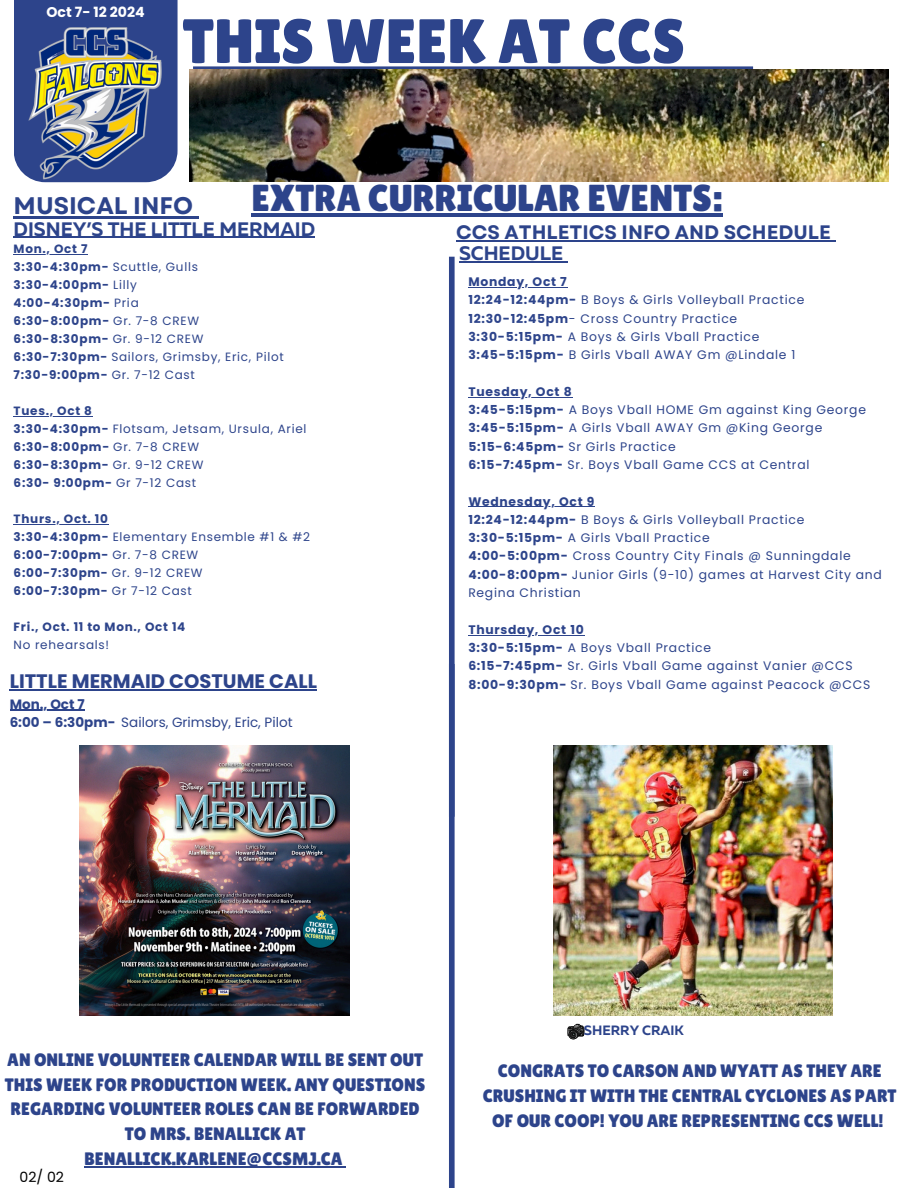
<style>
.page{position:relative;width:918px;height:1188px;background:#fff}
.page>*{position:absolute;margin:0;border:0;box-sizing:border-box;transform-origin:0 0}
.t1{font:62.55px "Lilita One";color:#2d448b}
.t2{font:37.5px "Lilita One";color:#2d448b}
.t3{font:700 24px "Garet";color:#2d448b}
.t4{font:700 19.5px "Muller";color:#2d448b}
.t5{font:700 19.5px "Garet";color:#2d448b}
.t6{font:700 19.5px "Poppins";color:#2d448b}
.t7{font:18px/24.8px "Lilita One";color:#2d448b;text-align:center}
.t8{font:700 14.1px "Poppins";color:#fff}
.t9{font:14.1px "Poppins";color:#000}
.t10{font:13.5px/18px "Poppins";color:#2d448b}
.t11{font:700 13.5px "Muller";color:#2d448b}
.t12{font:12.3px/18.3px "Poppins";letter-spacing:.06em;color:#2d448b}
.t13{font:700 12.3px "Poppins";letter-spacing:.06em;color:#2d448b}
.t14{font:700 12px/18px "Poppins";letter-spacing:.06em;color:#2d448b}
.t15{font:12px "Poppins";letter-spacing:.06em;color:#2d448b}
.s1{font-weight:400}
.s2{font-weight:700}
</style>
<div class="page">
<div style="left:14px;top:0;width:164px;height:177px;background:#2d448b"></div>
<div style="left:193px;top:66px;width:560px;height:6px;background:#2d448b"></div>
<img style="left:25px;top:26px;width:138px;height:156px">
<div style="left:449px;top:257px;width:6px;height:560px;background:#2d448b"></div>
<img style="left:190px;top:69px;width:698px;height:113px">
<div style="left:449px;top:664px;width:6px;height:524px;background:#2d448b"></div>
<img style="left:80px;top:745px;width:270px;height:270px">
<img style="left:554px;top:745px;width:279px;height:270px">
<svg style="left:568px;top:1024px;width:17px;height:16px"></svg>
<hr style="left:14px;top:254px;width:74px;height:1px;background:#2d448b">
<hr style="left:14px;top:416px;width:79px;height:1px;background:#2d448b">
<hr style="left:14px;top:524px;width:95px;height:1px;background:#2d448b">
<hr style="left:468px;top:287px;width:100px;height:1px;background:#2d448b">
<hr style="left:468px;top:397px;width:104px;height:1px;background:#2d448b">
<hr style="left:468px;top:506px;width:127px;height:1px;background:#2d448b">
<hr style="left:468px;top:635px;width:117px;height:1px;background:#2d448b">
<hr style="left:456px;top:240px;width:375px;height:1px;background:#2d448b">
<hr style="left:14px;top:237px;width:301px;height:1px;background:#2d448b">
<hr style="left:251px;top:213px;width:472px;height:4px;background:#2d448b">
<hr style="left:14px;top:216px;width:179px;height:3px;background:#2d448b">
<svg style="left:193px;top:216px;width:6px;height:3px"></svg>
<hr style="left:10px;top:689px;width:307px;height:2px;background:#2d448b">
<hr style="left:10px;top:710px;width:75px;height:1px;background:#2d448b">
<hr style="left:459px;top:261px;width:104px;height:1px;background:#2d448b">
<hr style="left:84px;top:1166px;width:259px;height:1px;background:#2d448b">
<p class="t8" style="left:47px;top:2px;width:100px">Oct 7- 12 2024</p>
<p class="t1" style="left:183px;top:5px;width:504px">THIS WEEK AT CCS</p>
<p class="t3" style="left:14px;top:188px;width:181px">MUSICAL INFO</p>
<p class="t2" style="left:251px;top:176px;width:473px">EXTRA CURRICULAR EVENTS:</p>
<p class="t4" style="left:14px;top:221px;width:303px">DISNEY’S THE LITTLE MERMAID</p>
<p class="t5" style="left:456px;top:218px;width:376px">CCS ATHLETICS INFO AND SCHEDULE</p>
<p class="t14" style="left:14px;top:240px;width:272px">Mon., Oct 7<br>3:30-4:30pm- <span class="s1">Scuttle, Gulls<br></span>3:30-4:00pm- <span class="s1">Lilly<br></span>4:00-4:30pm- <span class="s1">Pria<br></span>6:30-8:00pm- <span class="s1">Gr. 7-8 CREW<br></span>6:30-8:30pm- <span class="s1">Gr. 9-12 CREW<br></span>6:30-7:30pm- <span class="s1">Sailors, Grimsby, Eric, Pilot<br></span>7:30-9:00pm- <span class="s1">Gr. 7-12 Cast</span></p>
<p class="t14" style="left:14px;top:402px;width:294px">Tues., Oct 8<br>3:30-4:30pm- <span class="s1">Flotsam, Jetsam, Ursula, Ariel<br></span>6:30-8:00pm- <span class="s1">Gr. 7-8 CREW<br></span>6:30-8:30pm- <span class="s1">Gr. 9-12 CREW<br></span>6:30- 9:00pm- <span class="s1">Gr 7-12 Cast</span></p>
<p class="t14" style="left:14px;top:510px;width:298px">Thurs., Oct. 10<br>3:30-4:30pm- <span class="s1">Elementary Ensemble #1 &amp; #2<br></span>6:00-7:00pm- <span class="s1">Gr. 7-8 CREW<br></span>6:00-7:30pm- <span class="s1">Gr. 9-12 CREW<br></span>6:00-7:30pm- <span class="s1">Gr 7-12 Cast</span></p>
<p class="t14" style="left:14px;top:618px;width:173px">Fri., Oct. 11 to Mon., Oct 14</p>
<p class="t15" style="left:14px;top:636px;width:97px">No rehearsals!</p>
<h3 class="t6" style="left:10px;top:668px;width:309px">LITTLE MERMAID COSTUME CALL</h3>
<p class="t10" style="left:10px;top:695px;width:284px"><span class="s2">Mon., Oct 7<br>6:00 – 6:30pm-</span> Sailors, Grimsby, Eric, Pilot</p>
<p class="t4" style="left:459px;top:245px;width:106px">SCHEDULE</p>
<h3 class="t13" style="left:468px;top:273px;width:100px">Monday, Oct 7</h3>
<h4 class="t12" style="left:468px;top:291px;width:338px"><span class="s2">12:24-12:44pm-</span> B Boys &amp; Girls Volleyball Practice</h4>
<h4 class="t12" style="left:468px;top:309px;width:270px"><span class="s2">12:30-12:45pm</span>- Cross Country Practice</h4>
<h4 class="t12" style="left:468px;top:327px;width:293px"><span class="s2">3:30-5:15pm-</span> A Boys &amp; Girls Vball Practice</h4>
<p class="t12" style="left:468px;top:346px;width:328px"><span class="s2">3:45-5:15pm-</span> B Girls Vball AWAY Gm @Lindale 1</p>
<p class="t13" style="left:468px;top:383px;width:105px">Tuesday, Oct 8</p>
<p class="t12" style="left:468px;top:401px;width:399px"><span class="s2">3:45-5:15pm-</span> A Boys Vball HOME Gm against King George</p>
<p class="t12" style="left:468px;top:419px;width:356px"><span class="s2">3:45-5:15pm-</span> A Girls Vball AWAY Gm @King George</p>
<p class="t12" style="left:468px;top:437px;width:209px"><span class="s2">5:15-6:45pm-</span> Sr Girls Practice</p>
<p class="t12" style="left:468px;top:455px;width:343px"><span class="s2">6:15-7:45pm-</span> Sr. Boys Vball Game CCS at Central</p>
<p class="t13" style="left:468px;top:493px;width:128px">Wednesday, Oct 9</p>
<p class="t12" style="left:468px;top:510px;width:338px"><span class="s2">12:24-12:44pm-</span> B Boys &amp; Girls Volleyball Practice</p>
<p class="t12" style="left:468px;top:529px;width:243px"><span class="s2">3:30-5:15pm-</span> A Girls Vball Practice</p>
<p class="t12" style="left:468px;top:547px;width:384px"><span class="s2">4:00-5:00pm-</span> Cross Country City Finals @ Sunningdale</p>
<p class="t12" style="left:468px;top:565px;width:415px"><span class="s2">4:00-8:00pm-</span> Junior Girls (9-10) games at Harvest City and<br>Regina Christian</p>
<p class="t13" style="left:468px;top:621px;width:117px">Thursday, Oct 10</p>
<p class="t12" style="left:468px;top:639px;width:244px"><span class="s2">3:30-5:15pm-</span> A Boys Vball Practice</p>
<p class="t12" style="left:468px;top:657px;width:386px"><span class="s2">6:15-7:45pm-</span> Sr. Girls Vball Game against Vanier @CCS</p>
<p class="t12" style="left:468px;top:675px;width:404px"><span class="s2">8:00-9:30pm-</span> Sr. Boys Vball Game against Peacock @CCS</p>
<h5 class="t11" style="left:584px;top:1025px;width:102px">SHERRY CRAIK</h5>
<h6 class="t7" style="left:5px;top:1047px;width:422px">AN ONLINE VOLUNTEER CALENDAR WILL BE SENT OUT THIS WEEK FOR PRODUCTION WEEK. ANY QUESTIONS REGARDING VOLUNTEER ROLES CAN BE FORWARDED TO MRS. BENALLICK AT BENALLICK.KARLENE@CCSMJ.CA</h6>
<h5 class="t7" style="left:483px;top:1058px;width:415px">CONGRATS TO CARSON AND WYATT AS THEY ARE<br>CRUSHING IT WITH THE CENTRAL CYCLONES AS PART<br>OF OUR COOP! YOU ARE REPRESENTING CCS WELL!</h5>
<p class="t9" style="left:20px;top:1167px;width:46px">02/ 02</p>
</div>
